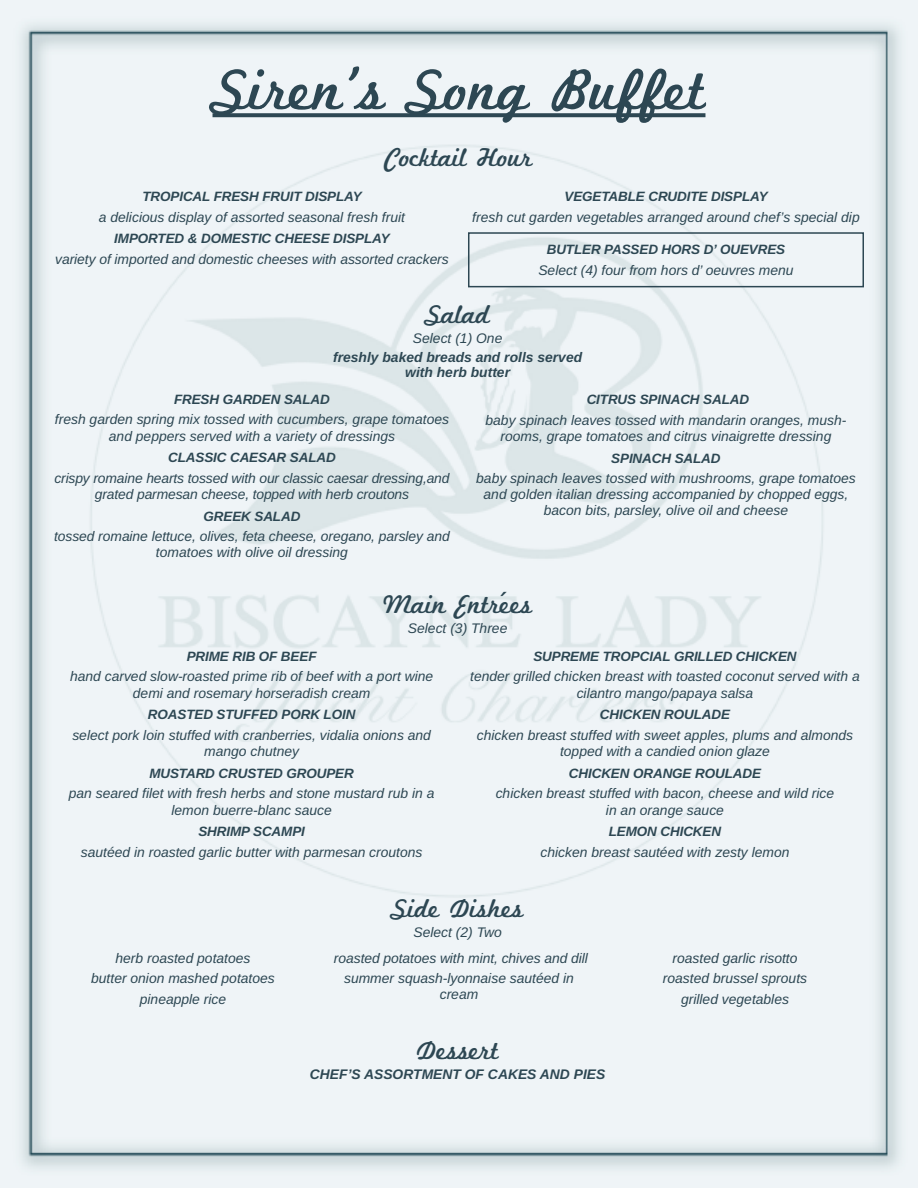
<style>
.page{position:relative;width:918px;height:1188px;background:#fff}
.page>*{position:absolute;margin:0;border:0;box-sizing:border-box;transform-origin:0 0}
.t1{font:60px "Marketing Script";color:#2d4753}
.t2{font:27px "Marketing Script";color:#2d4753}
.t3{font:italic 13.8px/16.2px "Liberation Sans";color:#2d4753;text-align:center}
.t4{font:italic 700 13.8px/14.7px "Liberation Sans";color:#2d4753;text-align:center}
.t5{font:italic 700 13.5px "Liberation Sans";letter-spacing:-.01em;color:#2d4753}
.s1{font-family:"Lucida Grande"}
</style>
<div class="page">
<img style="left:0;top:0;width:918px;height:1188px">
<svg style="left:213px;top:113px;width:492px;height:4px;background:#37505c"></svg>
<div style="left:468px;top:232px;width:396px;height:55px;border:2px solid #2d4753"></div>
<h1 class="t1" style="left:213px;top:54px;width:494px">Siren’s Song Buffet</h1>
<h2 class="t2" style="left:385px;top:142px;width:149px">Cocktail Hour</h2>
<p class="t5" style="left:142px;top:188px;width:221px">TROPICAL FRESH FRUIT DISPLAY</p>
<p class="t3" style="left:99px;top:209px;width:308px">a delicious display of assorted seasonal fresh fruit</p>
<p class="t5" style="left:114px;top:231px;width:277px">IMPORTED &amp; DOMESTIC CHEESE DISPLAY</p>
<p class="t3" style="left:55px;top:251px;width:395px">variety of imported and domestic cheeses with assorted crackers</p>
<p class="t5" style="left:564px;top:188px;width:205px">VEGETABLE CRUDITE DISPLAY</p>
<p class="t3" style="left:472px;top:209px;width:389px">fresh cut garden vegetables arranged around chef’s special dip</p>
<p class="t5" style="left:547px;top:242px;width:240px">BUTLER PASSED HORS D’ OUEVRES</p>
<p class="t3" style="left:538px;top:262px;width:257px">Select (4) four from hors d’ oeuvres menu</p>
<h2 class="t2" style="left:425px;top:298px;width:66px">Salad</h2>
<p class="t3" style="left:413px;top:330px;width:91px">Select (1) One</p>
<p class="t4" style="left:333px;top:350px;width:251px">freshly baked breads and rolls served with herb butter</p>
<p class="t5" style="left:174px;top:391px;width:157px">FRESH GARDEN SALAD</p>
<p class="t3" style="left:55px;top:411px;width:396px">fresh garden spring mix tossed with cucumbers, grape tomatoes and peppers served with a variety of dressings</p>
<p class="t5" style="left:168px;top:450px;width:169px">CLASSIC CAESAR SALAD</p>
<p class="t3" style="left:54px;top:470px;width:397px">crispy romaine hearts tossed with our classic caesar dressing,and grated parmesan cheese, topped with herb croutons</p>
<p class="t5" style="left:204px;top:508px;width:98px">GREEK SALAD</p>
<p class="t3" style="left:54px;top:528px;width:397px">tossed romaine lettuce, olives, feta cheese, oregano, parsley and tomatoes with olive oil dressing</p>
<p class="t5" style="left:587px;top:391px;width:164px">CITRUS SPINACH SALAD</p>
<p class="t3" style="left:486px;top:412px;width:362px">baby spinach leaves tossed with mandarin oranges, mush&shy;rooms, grape tomatoes and citrus vinaigrette dressing</p>
<p class="t5" style="left:611px;top:450px;width:111px">SPINACH SALAD</p>
<p class="t3" style="left:476px;top:470px;width:381px">baby spinach leaves tossed with mushrooms, grape tomatoes and golden italian dressing accompanied by chopped eggs, bacon bits, parsley, olive oil and cheese</p>
<h2 class="t2" style="left:383px;top:588px;width:151px">Main Entre<span class="s1">́</span>es</h2>
<p class="t3" style="left:408px;top:621px;width:101px">Select (3) Three</p>
<p class="t5" style="left:187px;top:648px;width:131px">PRIME RIB OF BEEF</p>
<p class="t3" style="left:70px;top:669px;width:365px">hand carved slow-roasted prime rib of beef with a port wine demi and rosemary horseradish cream</p>
<p class="t5" style="left:148px;top:707px;width:209px">ROASTED STUFFED PORK LOIN</p>
<p class="t3" style="left:72px;top:727px;width:360px">select pork loin stuffed with cranberries, vidalia onions and mango chutney</p>
<p class="t5" style="left:149px;top:765px;width:206px">MUSTARD CRUSTED GROUPER</p>
<p class="t3" style="left:69px;top:786px;width:367px">pan seared filet with fresh herbs and stone mustard rub in a lemon buerre-blanc sauce</p>
<p class="t5" style="left:198px;top:824px;width:108px">SHRIMP SCAMPI</p>
<p class="t3" style="left:81px;top:844px;width:343px">sautéed in roasted garlic butter with parmesan croutons</p>
<p class="t5" style="left:533px;top:648px;width:265px">SUPREME TROPCIAL GRILLED CHICKEN</p>
<p class="t3" style="left:470px;top:669px;width:391px">tender grilled chicken breast with toasted coconut served with a cilantro mango/papaya salsa</p>
<p class="t5" style="left:600px;top:707px;width:132px">CHICKEN ROULADE</p>
<p class="t3" style="left:477px;top:727px;width:378px">chicken breast stuffed with sweet apples, plums and almonds topped with a candied onion glaze</p>
<p class="t5" style="left:569px;top:765px;width:194px">CHICKEN ORANGE ROULADE</p>
<p class="t3" style="left:496px;top:786px;width:340px">chicken breast stuffed with bacon, cheese and wild rice in an orange sauce</p>
<p class="t5" style="left:609px;top:824px;width:114px">LEMON CHICKEN</p>
<p class="t3" style="left:540px;top:844px;width:251px">chicken breast sautéed with zesty lemon</p>
<h2 class="t2" style="left:392px;top:892px;width:134px">Side Dishes</h2>
<p class="t3" style="left:413px;top:924px;width:90px">Select (2) Two</p>
<p class="t3" style="left:91px;top:948px;width:185px;line-height:20.5px">herb roasted potatoes<br>butter onion mashed potatoes pineapple rice</p>
<p class="t3" style="left:334px;top:948px;width:255px;line-height:20.5px">roasted potatoes with mint, chives and dill summer squash-lyonnaise sautéed in</p>
<p class="t3" style="left:440px;top:987px;width:40px">cream</p>
<h2 class="t2" style="left:417px;top:1034px;width:84px">Dessert</h2>
<p class="t4" style="left:310px;top:1067px;width:297px">CHEF’S ASSORTMENT OF CAKES AND PIES</p>
<p class="t3" style="left:663px;top:948px;width:146px;line-height:20.5px">roasted garlic risotto roasted brussel sprouts grilled vegetables</p>
</div>
